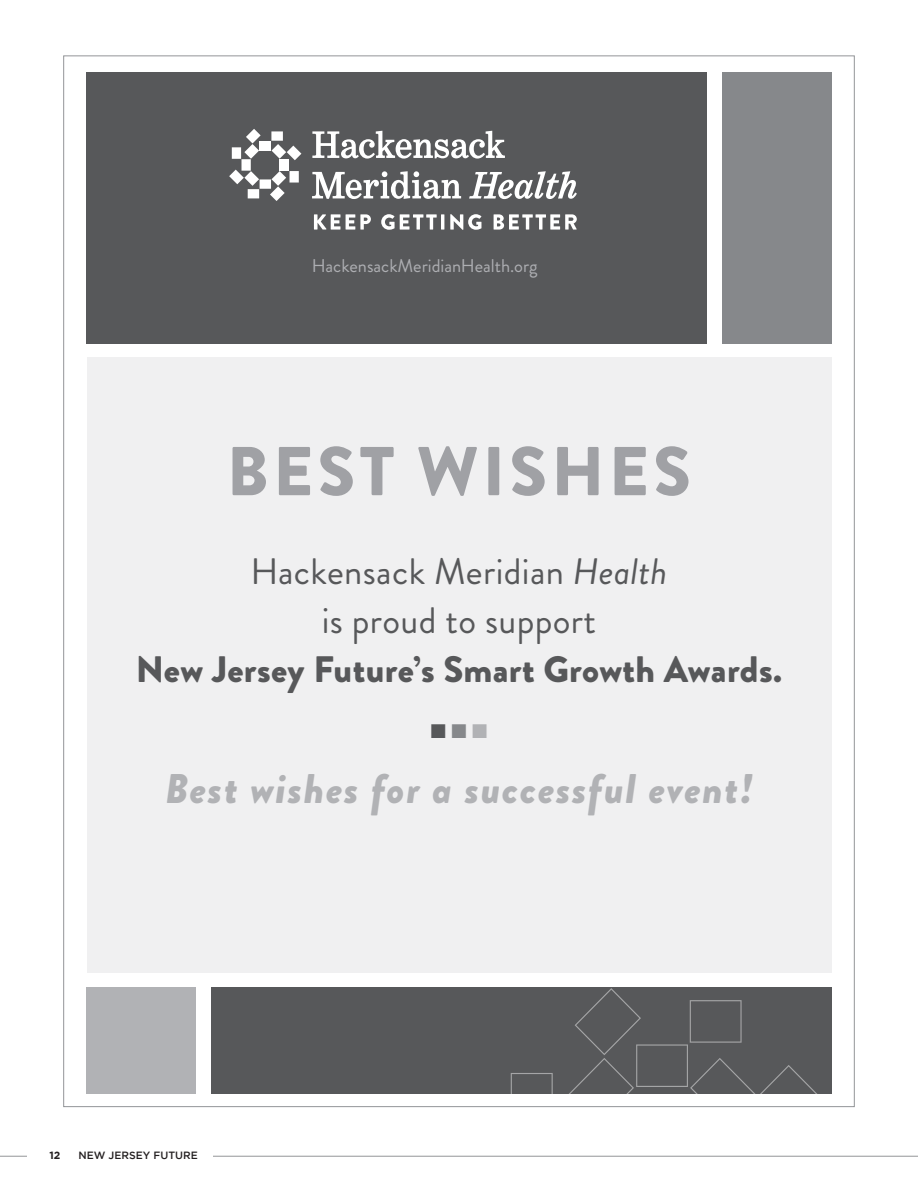
<style>
.page{position:relative;width:918px;height:1188px;background:#fff}
.page>*{position:absolute;margin:0;border:0;box-sizing:border-box;transform-origin:0 0}
.t1{font:900 69px "Brandon Grotesque";letter-spacing:.06em;color:#a0a1a5}
.t2{font:italic 900 41.4px "Brandon Grotesque";letter-spacing:.04em;color:#b1b2b5}
.t3{font:36.75px/49.1px "Brandon Grotesque";letter-spacing:.01em;color:#57585a;text-align:center}
.t4{font:900 36.75px "Brandon Grotesque";letter-spacing:.01em;color:#57585a}
.t5{font:19.95px "Zapf Dingbats ITC";color:#57585a}
.t6{font:18.45px "Brandon Grotesque";color:#adaeb2}
.t7{font:500 10.5px "Gotham";color:#231f20}
.t8{font:700 10.5px "Gotham";color:#231f20}
.s1{font-style:italic}
.s2{color:#86888b}
.s3{color:#b1b2b5}
</style>
<div class="page">
<div style="left:87px;top:73px;width:620px;height:271px;background:#57585a"></div>
<div style="left:211px;top:987px;width:620px;height:106px;background:#57585a"></div>
<div style="left:87px;top:987px;width:109px;height:106px;background:#b1b2b5"></div>
<div style="left:87px;top:358px;width:744px;height:615px;background:#f0f0f1"></div>
<svg style="left:511px;top:1073px;width:42px;height:21px"></svg>
<svg style="left:568px;top:988px;width:257px;height:106px"></svg>
<div style="left:722px;top:73px;width:109px;height:271px;background:#86888b"></div>
<div style="left:260px;top:141px;width:11px;height:9px;background:#fff"></div>
<div style="left:271px;top:131px;width:12px;height:10px;background:#fff"></div>
<svg style="left:244px;top:129px;width:17px;height:30px"></svg>
<div style="left:242px;top:159px;width:9px;height:12px;background:#fff"></div>
<div style="left:232px;top:147px;width:9px;height:12px;background:#fff"></div>
<svg style="left:229px;top:170px;width:30px;height:16px"></svg>
<div style="left:260px;top:179px;width:11px;height:10px;background:#fff"></div>
<div style="left:248px;top:189px;width:11px;height:9px;background:#fff"></div>
<svg style="left:270px;top:171px;width:16px;height:30px"></svg>
<div style="left:290px;top:171px;width:9px;height:12px;background:#fff"></div>
<div style="left:280px;top:159px;width:9px;height:12px;background:#fff"></div>
<svg style="left:272px;top:144px;width:29px;height:16px"></svg>
<svg style="left:312px;top:131px;width:193px;height:28px"></svg>
<svg style="left:312px;top:171px;width:149px;height:28px"></svg>
<svg style="left:469px;top:171px;width:108px;height:28px"></svg>
<svg style="left:314px;top:214px;width:26px;height:16px"></svg>
<svg style="left:346px;top:214px;width:25px;height:16px"></svg>
<svg style="left:381px;top:214px;width:56px;height:16px"></svg>
<hr style="left:441px;top:214px;width:3px;height:16px;background:#fff">
<svg style="left:450px;top:214px;width:31px;height:16px"></svg>
<svg style="left:494px;top:214px;width:83px;height:16px"></svg>
<hr style="left:0;top:1156px;width:918px;height:1px;background:#939598">
<div style="left:28px;top:1141px;width:34px;height:32px;background:#fff"></div>
<div style="left:50px;top:1151px;width:113px;height:22px;background:#fff"></div>
<div style="left:78px;top:1151px;width:135px;height:22px;background:#fff"></div>
<p class="t6" style="left:312px;top:253px;width:227px">HackensackMeridianHealth.org</p>
<h1 class="t1" style="left:227px;top:423px;width:466px">BEST WISHES</h1>
<p class="t3" style="left:250px;top:547px;width:419px">Hackensack Meridian <span class="s1">Health </span>is proud to support</p>
<p class="t4" style="left:136px;top:643px;width:648px">New Jersey Future’s Smart Growth Awards.</p>
<p class="t5" style="left:431px;top:722px;width:58px">■<span class="s2">■</span><span class="s3">■</span></p>
<p class="t2" style="left:165px;top:759px;width:589px">Best wishes for a successful event!</p>
<p class="t8" style="left:50px;top:1149px;width:12px">12</p>
<p class="t7" style="left:78px;top:1149px;width:121px">NEW JERSEY FUTURE</p>
</div>
